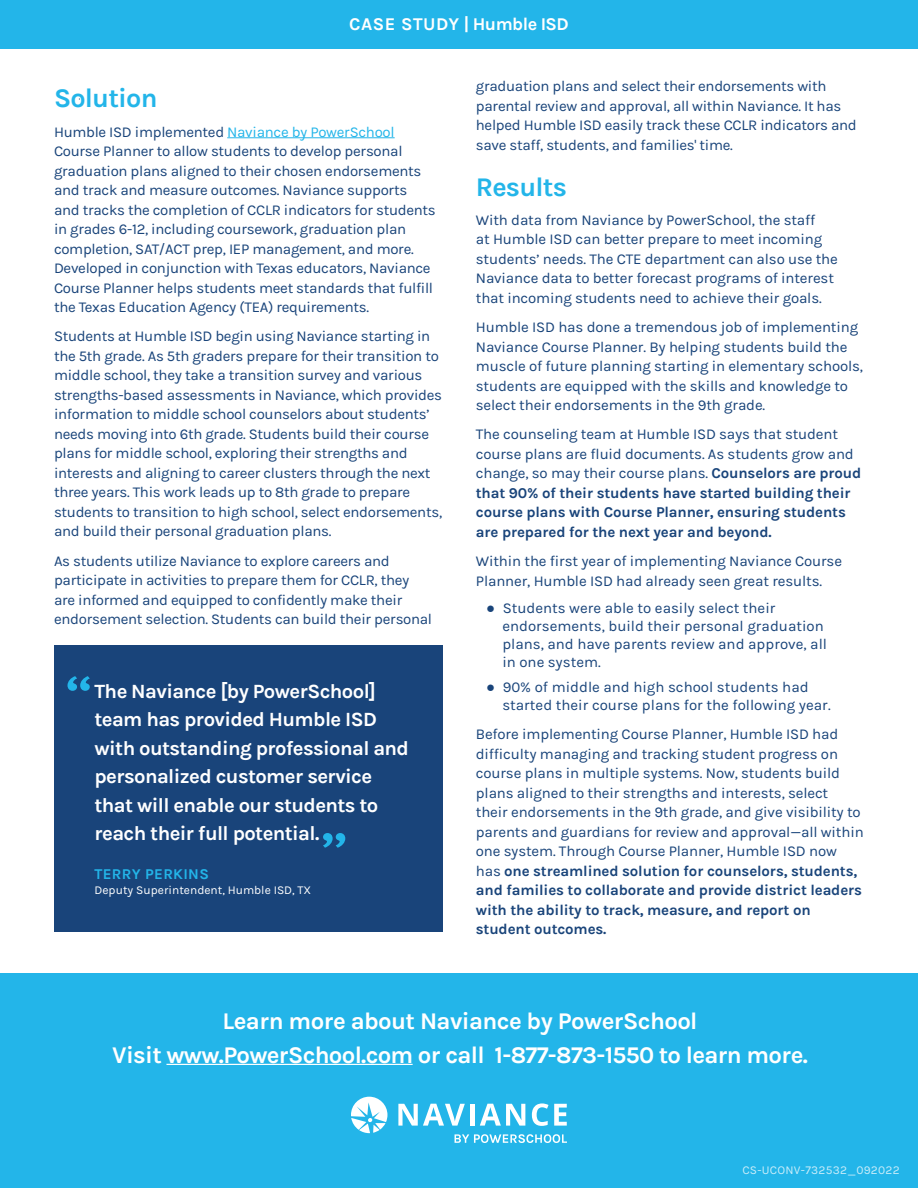
<style>
.page{position:relative;width:918px;height:1188px;background:#fff}
.page>*{position:absolute;margin:0;border:0;box-sizing:border-box;transform-origin:0 0}
.t1{font:700 27px "Karla";letter-spacing:-.03em;color:#23b5e9}
.t2{font:700 24px/33.8px "Karla";letter-spacing:-.03em;color:#fff;text-align:center}
.t3{font:700 20.25px/28.5px "Karla";letter-spacing:-.03em;color:#fff}
.t4{font:700 18px "Karla";letter-spacing:-.02em;color:#fff}
.t5{font:15px/19.5px "Karla";letter-spacing:-.02em;color:#19447a}
.t6{font:700 15px/19.5px "Karla";letter-spacing:-.01em;color:#19447a}
.t7{font:15px/18px "Karla";color:#19447a}
.t8{font:700 15px "Karla";letter-spacing:.02em;color:#23b5e9}
.t9{font:12px "Karla";color:#fff}
.t10{font:12px "Karla";letter-spacing:.02em;color:#fff}
.s1{color:#23b5e9}
.s2{font-weight:400}
.s3{font-family:"Arial"}
.s4{font-weight:700}
</style>
<div class="page">
<div style="left:0;top:973px;width:918px;height:215px;background:#23b5e9"></div>
<hr style="left:166px;top:1064px;width:247px;height:1px;background:#fff">
<svg style="left:351px;top:1097px;width:36px;height:36px"></svg>
<svg style="left:398px;top:1104px;width:67px;height:22px"></svg>
<div style="left:470px;top:1104px;width:5px;height:22px;background:#fff"></div>
<svg style="left:480px;top:1104px;width:45px;height:22px"></svg>
<svg style="left:532px;top:1103px;width:35px;height:23px"></svg>
<svg style="left:455px;top:1134px;width:112px;height:9px"></svg>
<div style="left:54px;top:646px;width:388px;height:286px;background:#19447a"></div>
<svg style="left:323px;top:833px;width:22px;height:15px"></svg>
<svg style="left:68px;top:676px;width:22px;height:15px"></svg>
<hr style="left:227px;top:137px;width:168px;height:1px;background:#23b5e9">
<div style="left:0;top:0;width:918px;height:48px;background:#23b5e9"></div>
<p class="t4" style="left:349px;top:14px;width:221px">CASE STUDY | Humble ISD</p>
<h1 class="t1" style="left:54px;top:83px;width:105px">Solution</h1>
<p class="t5" style="left:54px;top:122px;width:383px">Humble ISD implemented <span class="s1">Naviance by PowerSchool </span>Course Planner to allow students to develop personal graduation plans aligned to their chosen endorsements and track and measure outcomes. Naviance supports and tracks the completion of CCLR indicators for students in grades 6-12, including coursework, graduation plan completion, SAT/ACT prep, IEP management, and more.<br>Developed in conjunction with Texas educators, Naviance Course Planner helps students meet standards that fulfill the Texas Education Agency (TEA) requirements.</p>
<p class="t5" style="left:54px;top:327px;width:390px">Students at Humble ISD begin using Naviance starting in the 5th grade. As 5th graders prepare for their transition to middle school, they take a transition survey and various strengths-based assessments in Naviance, which provides information to middle school counselors about students’ needs moving into 6th grade. Students build their course plans for middle school, exploring their strengths and interests and aligning to career clusters through the next three years. This work leads up to 8th grade to prepare students to transition to high school, select endorsements, and build their personal graduation plans.</p>
<p class="t5" style="left:54px;top:551px;width:380px">As students utilize Naviance to explore careers and participate in activities to prepare them for CCLR, they are informed and equipped to confidently make their endorsement selection. Students can build their personal</p>
<h3 class="t3" style="left:94px;top:677px;width:316px">The Naviance [by PowerSchool] team has provided Humble ISD with outstanding professional and personalized customer service that will enable our students to reach their full potential.</h3>
<p class="t8" style="left:94px;top:865px;width:116px">TERRY PERKINS</p>
<p class="t9" style="left:94px;top:884px;width:218px">Deputy Superintendent, Humble ISD, TX</p>
<p class="t5" style="left:476px;top:77px;width:382px">graduation plans and select their endorsements with parental review and approval, all within Naviance. It has helped Humble ISD easily track these CCLR indicators and save staff, students, and families' time.</p>
<h1 class="t1" style="left:476px;top:171px;width:93px">Results</h1>
<p class="t5" style="left:476px;top:210px;width:364px">With data from Naviance by PowerSchool, the staff<br>at Humble ISD can better prepare to meet incoming students’ needs. The CTE department can also use the Naviance data to better forecast programs of interest that incoming students need to achieve their goals.</p>
<p class="t5" style="left:476px;top:318px;width:389px">Humble ISD has done a tremendous job of implementing Naviance Course Planner. By helping students build the muscle of future planning starting in elementary schools, students are equipped with the skills and knowledge to select their endorsements in the 9th grade.</p>
<p class="t6" style="left:476px;top:425px;width:387px"><span class="s2">The counseling team at Humble ISD says that student course plans are fluid documents. As students grow and change, so may their course plans.</span> Counselors are proud that 90% of their students have started building their course plans with Course Planner, ensuring students are prepared for the next year and beyond.</p>
<p class="t5" style="left:476px;top:552px;width:368px">Within the first year of implementing Naviance Course<br>Planner, Humble ISD had already seen great results.</p>
<p class="t7" style="left:502px;top:599px;width:326px;text-indent:-16px"><span class="s3">●</span> Students were able to easily select their endorsements, build their personal graduation plans, and have parents review and approve, all in one system.</p>
<p class="t7" style="left:502px;top:678px;width:330px;text-indent:-16px"><span class="s3">●</span> 90% of middle and high school students had started their course plans for the following year.</p>
<p class="t5" style="left:476px;top:725px;width:389px">Before implementing Course Planner, Humble ISD had difficulty managing and tracking student progress on course plans in multiple systems. Now, students build plans aligned to their strengths and interests, select their endorsements in the 9th grade, and give visibility to parents and guardians for review and approval—all within one system. Through Course Planner, Humble ISD now has <span class="s4">one streamlined solution for counselors, students, and families to collaborate and provide district leaders with the ability to track, measure, and report on student outcomes.</span></p>
<h2 class="t2" style="left:112px;top:1004px;width:697px">Learn more about Naviance by PowerSchool<br>Visit www.PowerSchool.com or call 1-877-873-1550 to learn more.</h2>
<p class="t10" style="left:742px;top:1164px;width:159px">CS-UCONV-732532_092022</p>
</div>
